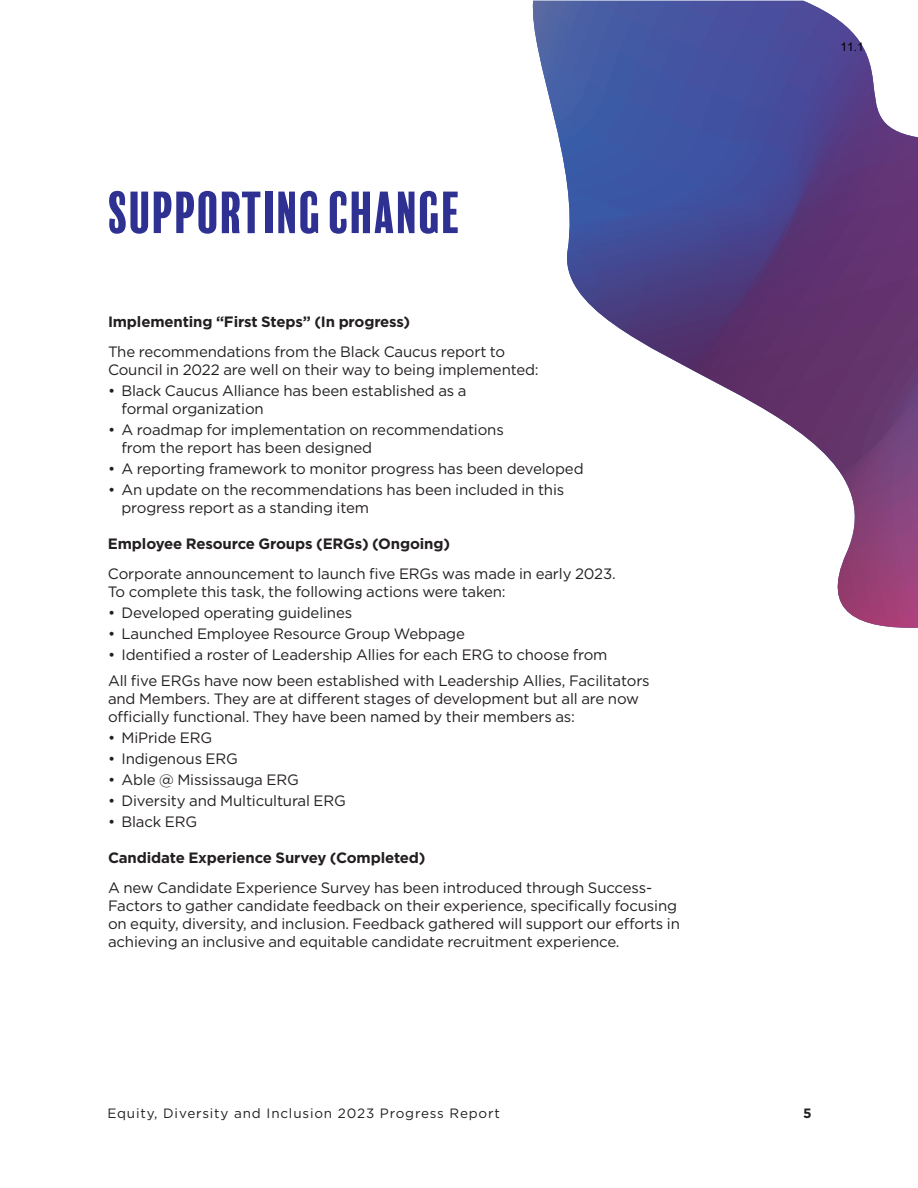
<style>
.page{position:relative;width:918px;height:1188px;background:#fff}
.page>*{position:absolute;margin:0;border:0;box-sizing:border-box;transform-origin:0 0}
._1{font:54px "Balboa Plus Fill";letter-spacing:-.03em;color:#2e3092}
.Text{font:15px/18px "Gotham";letter-spacing:-.01em;color:#231f20}
.t1{font:700 15px "Gotham";letter-spacing:-.01em;color:#231f20}
.t2{font:13.5px "Gotham";letter-spacing:.06em;color:#231f20}
.t3{font:700 13.5px "Gotham";color:#231f20}
.t4{font:12px "Arial";color:#000}
</style>
<div class="page">
<svg style="left:532px;top:1px;width:386px;height:627px"></svg>
<h3 class="_1" style="left:108px;top:182px;width:356px">SUPPORTING CHANGE</h3>
<h4 class="t1" style="left:108px;top:312px;width:304px">Implementing “First Steps” (In progress)</h4>
<p class="Text" style="left:108px;top:343px;width:432px">The recommendations from the Black Caucus report to<br>Council in 2022 are well on their way to being implemented:</p>
<p class="Text" style="left:122px;top:382px;width:347px;text-indent:-14px">• Black Caucus Alliance has been established as a formal organization</p>
<p class="Text" style="left:121px;top:421px;width:384px;text-indent:-13px">• A roadmap for implementation on recommendations from the report has been designed</p>
<p class="Text" style="left:108px;top:460px;width:477px">• A reporting framework to monitor progress has been developed</p>
<p class="Text" style="left:121px;top:481px;width:444px;text-indent:-13px">• An update on the recommendations has been included in this progress report as a standing item</p>
<h4 class="t1" style="left:108px;top:534px;width:344px">Employee Resource Groups (ERGs) (Ongoing)</h4>
<p class="Text" style="left:108px;top:565px;width:509px">Corporate announcement to launch five ERGs was made in early 2023.<br>To complete this task, the following actions were taken:</p>
<p class="Text" style="left:108px;top:604px;width:246px">• Developed operating guidelines</p>
<p class="Text" style="left:108px;top:625px;width:358px">• Launched Employee Resource Group Webpage</p>
<p class="Text" style="left:108px;top:646px;width:501px">• Identified a roster of Leadership Allies for each ERG to choose from</p>
<p class="Text" style="left:108px;top:671px;width:543px">All five ERGs have now been established with Leadership Allies, Facilitators and Members. They are at different stages of development but all are now officially functional. They have been named by their members as:</p>
<p class="Text" style="left:108px;top:728px;width:106px">• MiPride ERG</p>
<p class="Text" style="left:108px;top:749px;width:132px">• Indigenous ERG</p>
<p class="Text" style="left:108px;top:770px;width:192px">• Able @ Mississauga ERG</p>
<p class="Text" style="left:108px;top:791px;width:239px">• Diversity and Multicultural ERG</p>
<p class="Text" style="left:108px;top:812px;width:91px">• Black ERG</p>
<h4 class="t1" style="left:108px;top:848px;width:319px">Candidate Experience Survey (Completed)</h4>
<p class="Text" style="left:108px;top:878px;width:574px">A new Candidate Experience Survey has been introduced through Success-Factors to gather candidate feedback on their experience, specifically focusing on equity, diversity, and inclusion. Feedback gathered will support our efforts in achieving an inclusive and equitable candidate recruitment experience.</p>
<p class="t4" style="left:841px;top:39px;width:25px">11.1</p>
<p class="t2" style="left:107px;top:1105px;width:394px">Equity, Diversity and Inclusion 2023 Progress Report</p>
<p class="t3" style="left:803px;top:1105px;width:10px">5</p>
</div>
